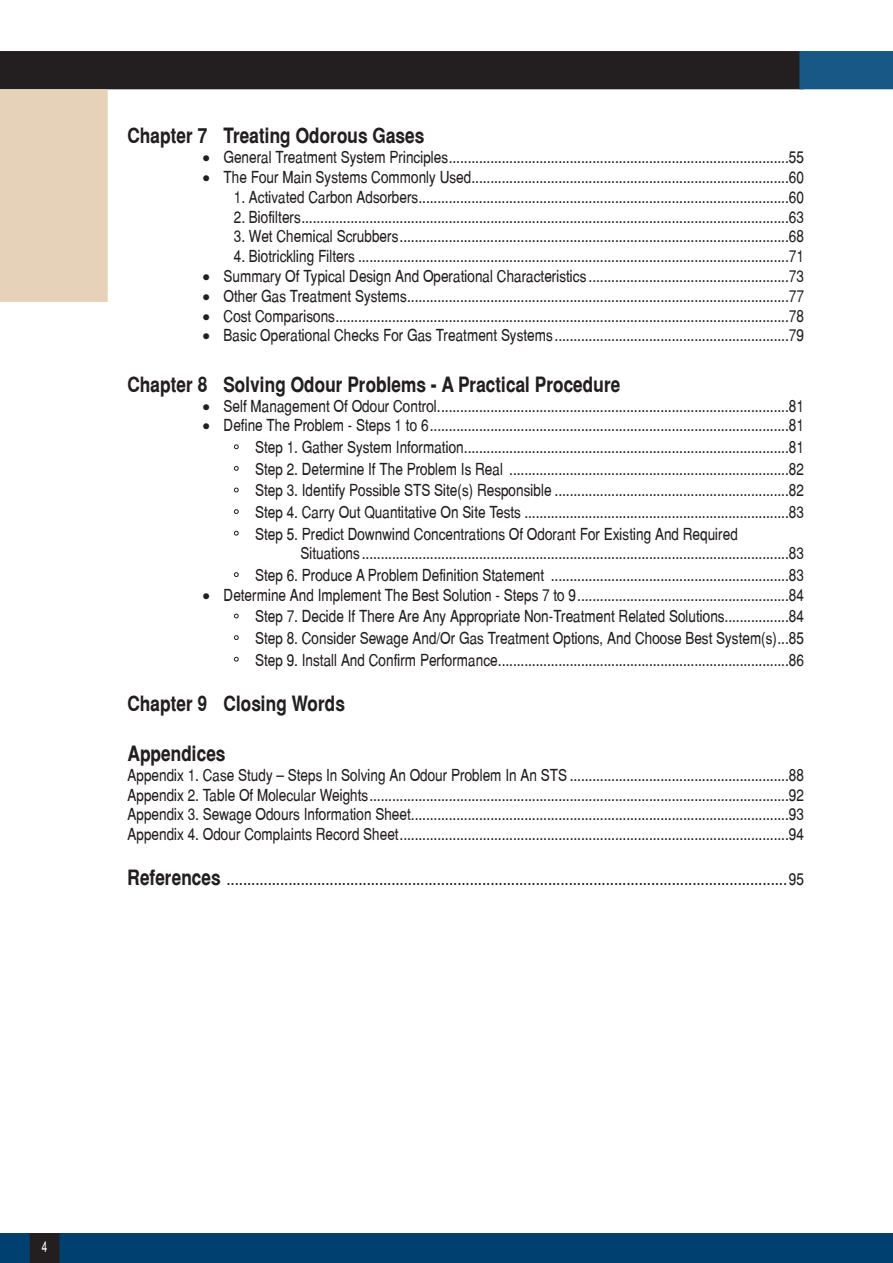
<style>
.page{position:relative;width:893px;height:1263px;background:#fff}
.page>*{position:absolute;margin:0;border:0;box-sizing:border-box;transform-origin:0 0}
.t1{font:700 21px "Switzerland Narrow";color:#231f20}
.t2{font:18px "Switzerland Narrow Plain";color:#231f20}
.t3{font:16.5px/21.6px "Switzerland Narrow Plain";color:#231f20;text-align:justify}
.t4{font:15px "Switzerland Narrow Plain";color:#fff;scale:.8 1}
.s1{font-family:"Switzerland Narrow";font-weight:700;font-size:21px}
.s2{font-size:16.5px}
</style>
<div class="page">
<div style="left:0;top:1233px;width:893px;height:30px;background:#004071"></div>
<svg style="left:0;top:51px;width:893px;height:251px"></svg>
<svg style="left:234px;top:444px;width:5px;height:6px"></svg>
<svg style="left:234px;top:466px;width:5px;height:5px"></svg>
<svg style="left:234px;top:487px;width:5px;height:6px"></svg>
<svg style="left:234px;top:509px;width:5px;height:5px"></svg>
<svg style="left:234px;top:530px;width:5px;height:6px"></svg>
<svg style="left:234px;top:572px;width:5px;height:5px"></svg>
<svg style="left:234px;top:613px;width:5px;height:6px"></svg>
<svg style="left:234px;top:635px;width:5px;height:5px"></svg>
<svg style="left:234px;top:656px;width:5px;height:6px"></svg>
<p class="t1" style="left:128px;top:128px;width:298px">Chapter 7 Treating Odorous Gases</p>
<p class="t3" style="left:203px;top:148px;width:603px">• General Treatment System Principles ..........................................................................................55</p>
<p class="t3" style="left:203px;top:168px;width:603px">• The Four Main Systems Commonly Used ....................................................................................60</p>
<p class="t3" style="left:234px;top:188px;width:571px">1. Activated Carbon Adsorbers ..................................................................................................60</p>
<p class="t3" style="left:234px;top:207px;width:571px">2. Biofilters .................................................................................................................................63</p>
<p class="t3" style="left:234px;top:227px;width:571px">3. Wet Chemical Scrubbers .......................................................................................................68</p>
<p class="t3" style="left:234px;top:247px;width:571px">4. Biotrickling Filters ..................................................................................................................71</p>
<p class="t3" style="left:203px;top:267px;width:603px">• Summary Of Typical Design And Operational Characteristics .....................................................73</p>
<p class="t3" style="left:203px;top:287px;width:603px">• Other Gas Treatment Systems .....................................................................................................77</p>
<p class="t3" style="left:203px;top:306px;width:603px">• Cost Comparisons ........................................................................................................................78</p>
<p class="t3" style="left:203px;top:326px;width:603px">• Basic Operational Checks For Gas Treatment Systems ..............................................................79</p>
<p class="t1" style="left:128px;top:376px;width:494px">Chapter 8 Solving Odour Problems - A Practical Procedure</p>
<p class="t3" style="left:203px;top:396px;width:603px">• Self Management Of Odour Control. ............................................................................................81</p>
<p class="t3" style="left:255px;top:416px;width:550px;text-indent:-53px">• Define The Problem - Steps 1 to 6 ...............................................................................................81<br>Step 1. Gather System Information ......................................................................................81<br>Step 2. Determine If The Problem Is Real ..........................................................................82<br>Step 3. Identify Possible STS Site(s) Responsible ..............................................................82<br>Step 4. Carry Out Quantitative On Site Tests ......................................................................83<br>Step 5. Predict Downwind Concentrations Of Odorant For Existing And Required</p>
<p class="t3" style="left:255px;top:544px;width:550px;text-align:right">Situations .................................................................................................................83<br>Step 6. Produce A Problem Definition Statement ...............................................................83</p>
<p class="t3" style="left:255px;top:585px;width:550px;text-indent:-53px">• Determine And Implement The Best Solution - Steps 7 to 9 ........................................................84<br>Step 7. Decide If There Are Any Appropriate Non-Treatment Related Solutions.................84<br>Step 8. Consider Sewage And/Or Gas Treatment Options, And Choose Best System(s) ...85<br>Step 9. Install And Confirm Performance .............................................................................86</p>
<p class="t1" style="left:128px;top:695px;width:219px">Chapter 9 Closing Words</p>
<p class="t1" style="left:128px;top:745px;width:99px">Appendices</p>
<p class="t3" style="left:128px;top:766px;width:678px;line-height:19.8px">Appendix 1. Case Study – Steps In Solving An Odour Problem In An STS ..........................................................88<br>Appendix 2. Table Of Molecular Weights ...............................................................................................................92<br>Appendix 3. Sewage Odours Information Sheet ....................................................................................................93<br>Appendix 4. Odour Complaints Record Sheet .......................................................................................................94</p>
<p class="t2" style="left:128px;top:871px;width:678px"><span class="s1">References</span> ........................................................................................................................................<span class="s2">95</span></p>
<p class="t4" style="left:42px;top:1241px;width:8px">4</p>
</div>
